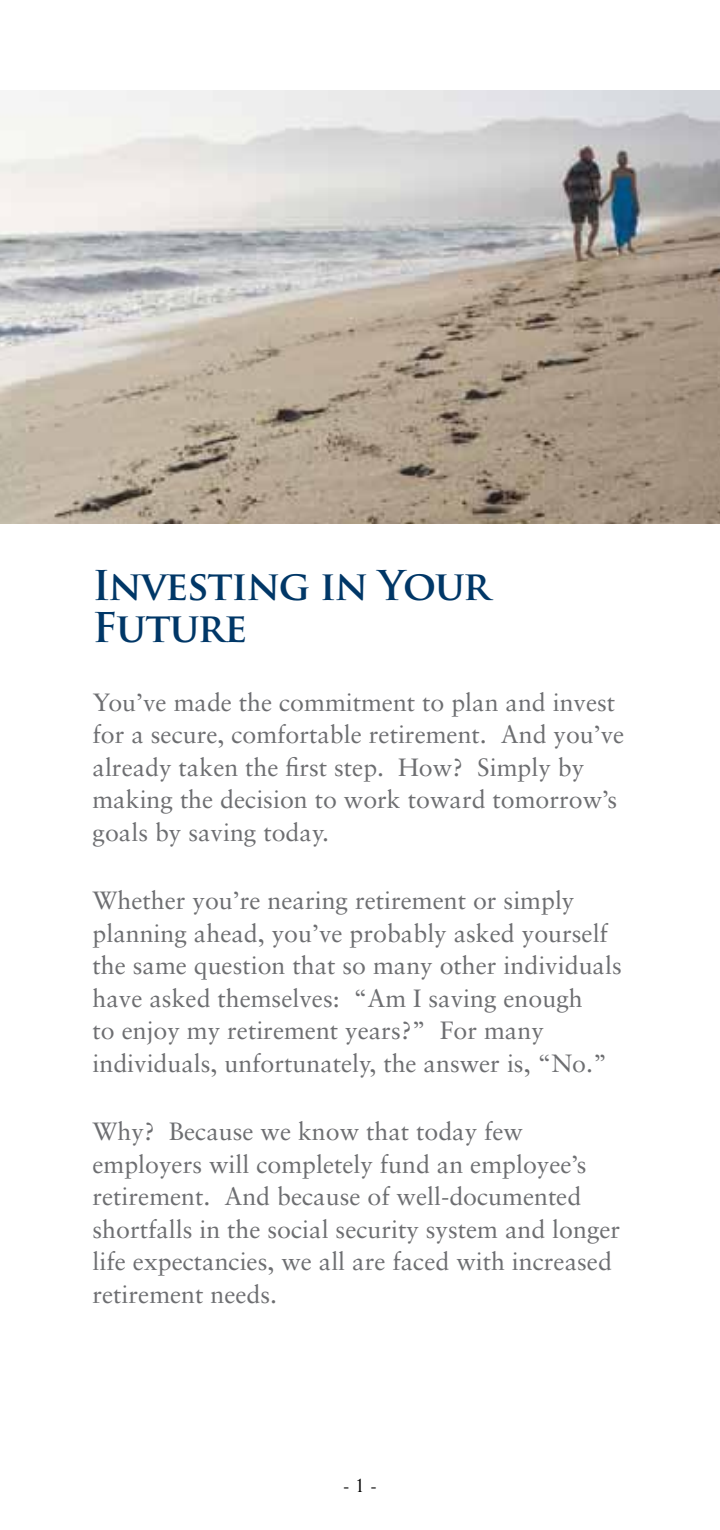
<style>
.page{position:relative;width:720px;height:1530px;background:#fff}
.page>*{position:absolute;margin:0;border:0;box-sizing:border-box;transform-origin:0 0}
.t1{font:700 40px/42.5px "Trajan Pro";letter-spacing:-.03em;color:#003767}
.t2{font:25px/32.5px "Sabon";color:#6d6e71}
.t3{font:22.5px "Perpetua";color:#000}
</style>
<div class="page">
<img style="left:0;top:90px;width:720px;height:433px">
<h1 class="t1" style="left:92px;top:564px;width:400px">Investing in Your<br>Future</h1>
<p class="t2" style="left:92px;top:685px;width:533px">You’ve made the commitment to plan and invest for a secure, comfortable retirement. And you’ve already taken the first step. How? Simply by making the decision to work toward tomorrow’s goals by saving today.</p>
<p class="t2" style="left:92px;top:884px;width:531px">Whether you’re nearing retirement or simply planning ahead, you’ve probably asked yourself the same question that so many other individuals have asked themselves: “Am I saving enough<br>to enjoy my retirement years?” For many individuals, unfortunately, the answer is, “No.”</p>
<p class="t2" style="left:92px;top:1115px;width:529px">Why? Because we know that today few employers will completely fund an employee’s retirement. And because of well-documented shortfalls in the social security system and longer life expectancies, we all are faced with increased retirement needs.</p>
<p class="t3" style="left:343px;top:1471px;width:36px">- 1 -</p>
</div>
